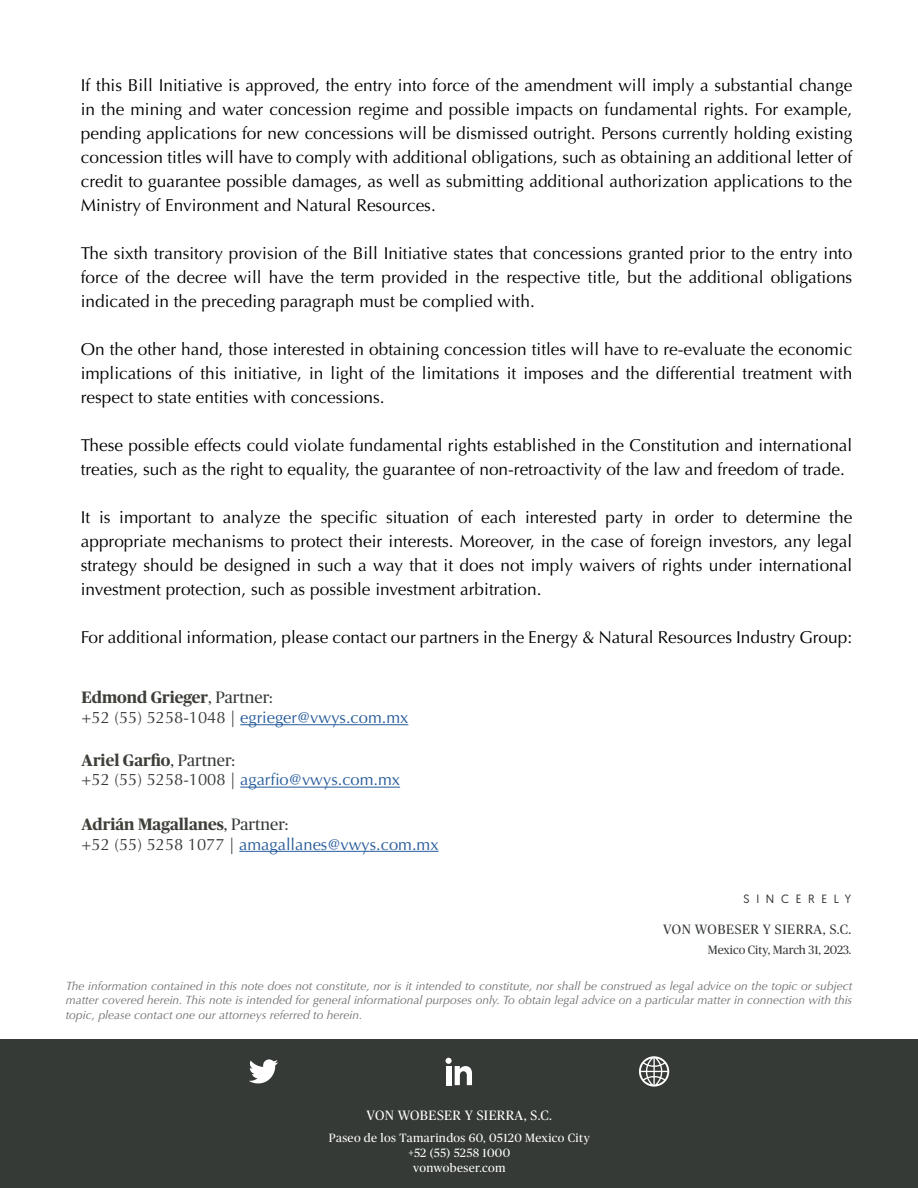
<style>
.page{position:relative;width:918px;height:1188px;background:#fff}
.page>*{position:absolute;margin:0;border:0;box-sizing:border-box;transform-origin:0 0}
.t1{font:17.25px/24px "Optima";color:#000;text-align:justify}
.t2{font:16.5px "Optima";color:#275b9b}
.t3{font:700 16.5px "Publico";color:#3f3e38}
.t4{font:13.5px "Publico";letter-spacing:.03em;color:#fff}
.t5{font:13.5px "Publico";letter-spacing:.045em;color:#353a36}
.t6{font:italic 12px/14.4px "Optima";color:#6f6e70;text-align:justify}
.t7{font:12px/15px "Publico";letter-spacing:.03em;color:#fff;text-align:center}
.t8{font:12px "Publico";color:#353a36}
.t9{font:12px "Geomanist";letter-spacing:.56em;color:#353a36}
.s1{font-weight:400;color:#353a36}
.s2{color:#353a36}
</style>
<div class="page">
<div style="left:0;top:1040px;width:918px;height:148px;background:#353a36"></div>
<svg style="left:249px;top:1059px;width:29px;height:24px"></svg>
<svg style="left:446px;top:1058px;width:26px;height:27px"></svg>
<svg style="left:639px;top:1056px;width:30px;height:31px"></svg>
<hr style="left:240px;top:724px;width:168px;height:1px;background:#275b9b">
<hr style="left:240px;top:787px;width:160px;height:1px;background:#275b9b">
<hr style="left:239px;top:851px;width:200px;height:1px;background:#275b9b">
<p class="t1" style="left:81px;top:74px;width:773px">If this Bill Initiative is approved, the entry into force of the amendment will imply a substantial change in the mining and water concession regime and possible impacts on fundamental rights. For example, pending applications for new concessions will be dismissed outright. Persons currently holding existing concession titles will have to comply with additional obligations, such as obtaining an additional letter of credit to guarantee possible damages, as well as submitting additional authorization applications to the Ministry of Environment and Natural Resources.</p>
<p class="t1" style="left:81px;top:242px;width:773px">The sixth transitory provision of the Bill Initiative states that concessions granted prior to the entry into force of the decree will have the term provided in the respective title, but the additional obligations indicated in the preceding paragraph must be complied with.</p>
<p class="t1" style="left:81px;top:338px;width:773px">On the other hand, those interested in obtaining concession titles will have to re-evaluate the economic implications of this initiative, in light of the limitations it imposes and the differential treatment with respect to state entities with concessions.</p>
<p class="t1" style="left:81px;top:434px;width:773px">These possible effects could violate fundamental rights established in the Constitution and international treaties, such as the right to equality, the guarantee of non-retroactivity of the law and freedom of trade.</p>
<p class="t1" style="left:81px;top:506px;width:773px">It is important to analyze the specific situation of each interested party in order to determine the appropriate mechanisms to protect their interests. Moreover, in the case of foreign investors, any legal strategy should be designed in such a way that it does not imply waivers of rights under international investment protection, such as possible investment arbitration.</p>
<p class="t1" style="left:81px;top:626px;width:773px">For additional information, please contact our partners in the Energy &amp; Natural Resources Industry Group:</p>
<p class="t3" style="left:82px;top:688px;width:193px">Edmond Grieger<span class="s1">, Partner:</span></p>
<p class="t2" style="left:82px;top:708px;width:328px"><span class="s2">+52 (55) 5258-1048 |</span> egrieger@vwys.com.mx</p>
<p class="t3" style="left:82px;top:751px;width:155px">Ariel Garfio<span class="s1">, Partner:</span></p>
<p class="t2" style="left:82px;top:770px;width:320px"><span class="s2">+52 (55) 5258-1008 |</span> agarfio@vwys.com.mx</p>
<p class="t3" style="left:82px;top:815px;width:208px">Adrián Magallanes<span class="s1">, Partner:</span></p>
<p class="t2" style="left:82px;top:835px;width:358px"><span class="s2">+52 (55) 5258 1077 |</span> amagallanes@vwys.com.mx</p>
<p class="t9" style="left:744px;top:891px;width:109px">SINCERELY</p>
<p class="t5" style="left:663px;top:921px;width:190px">VON WOBESER Y SIERRA, S.C.</p>
<p class="t8" style="left:708px;top:944px;width:145px">Mexico City, March 31, 2023.</p>
<p class="t6" style="left:66px;top:979px;width:788px">The information contained in this note does not constitute, nor is it intended to constitute, nor shall be construed as legal advice on the topic or subject matter covered herein. This note is intended for general informational purposes only. To obtain legal advice on a particular matter in connection with this topic, please contact one our attorneys referred to herein.</p>
<p class="t4" style="left:367px;top:1108px;width:187px">VON WOBESER Y SIERRA, S.C.</p>
<p class="t7" style="left:329px;top:1130px;width:262px">Paseo de los Tamarindos 60, 05120 Mexico City +52 (55) 5258 1000<br>vonwobeser.com</p>
</div>
